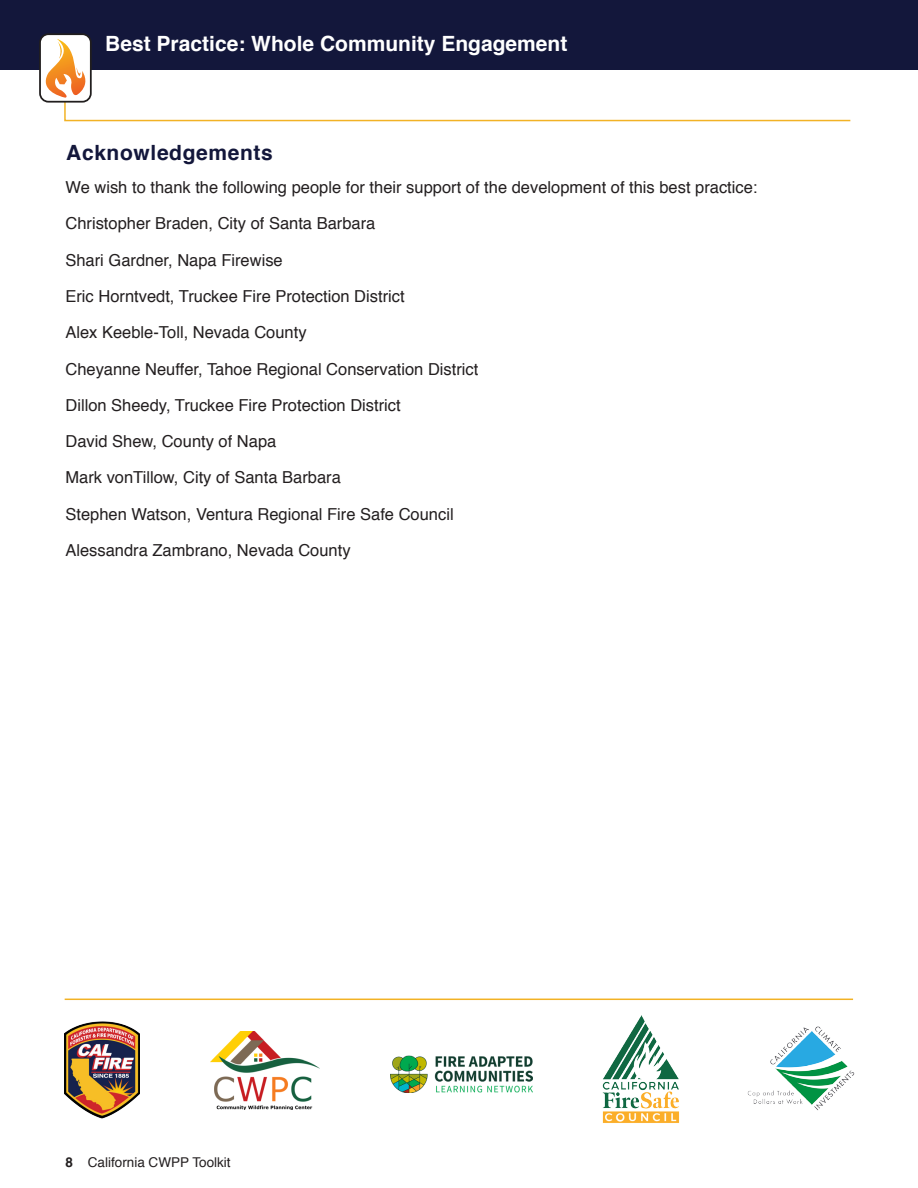
<style>
.page{position:relative;width:918px;height:1188px;background:#fff}
.page>*{position:absolute;margin:0;border:0;box-sizing:border-box;transform-origin:0 0}
.t1{font:700 21px "Helvetica";color:#fff}
.t2{font:700 21px "Helvetica";letter-spacing:.03em;color:#13173b}
.t3{font:16.5px "Helvetica";color:#231f20}
.t4{font:13.5px "Helvetica";color:#231f20}
.s1{font-weight:700}
</style>
<div class="page">
<div style="left:0;top:0;width:917px;height:65px;background:#13173b"></div>
<div style="left:40px;top:34px;width:51px;height:68px;background:#fff;border-radius:8px"></div>
<div style="left:39px;top:33px;width:53px;height:70px;border:2px solid #211e1e;border-radius:8px"></div>
<svg style="left:40px;top:39px;width:812px;height:83px"></svg>
<img style="left:65px;top:1022px;width:74px;height:96px">
<img style="left:211px;top:1031px;width:109px;height:79px">
<img style="left:390px;top:1055px;width:142px;height:38px">
<img style="left:602px;top:1015px;width:78px;height:108px">
<img style="left:747px;top:1026px;width:107px;height:85px">
<hr style="left:65px;top:999px;width:788px;height:1px;background:#f2b225">
<p class="t1" style="left:105px;top:35px;width:464px">Best Practice: Whole Community Engagement</p>
<p class="t2" style="left:66px;top:144px;width:208px">Acknowledgements</p>
<p class="t3" style="left:65px;top:180px;width:694px">We wish to thank the following people for their support of the development of this best practice:</p>
<p class="t3" style="left:65px;top:217px;width:311px">Christopher Braden, City of Santa Barbara</p>
<p class="t3" style="left:65px;top:253px;width:219px">Shari Gardner, Napa Firewise</p>
<p class="t3" style="left:65px;top:289px;width:341px">Eric Horntvedt, Truckee Fire Protection District</p>
<p class="t3" style="left:65px;top:326px;width:243px">Alex Keeble-Toll, Nevada County</p>
<p class="t3" style="left:65px;top:362px;width:415px">Cheyanne Neuffer, Tahoe Regional Conservation District</p>
<p class="t3" style="left:65px;top:398px;width:337px">Dillon Sheedy, Truckee Fire Protection District</p>
<p class="t3" style="left:65px;top:434px;width:212px">David Shew, County of Napa</p>
<p class="t3" style="left:65px;top:471px;width:277px">Mark vonTillow, City of Santa Barbara</p>
<p class="t3" style="left:65px;top:507px;width:390px">Stephen Watson, Ventura Regional Fire Safe Council</p>
<p class="t3" style="left:65px;top:543px;width:287px">Alessandra Zambrano, Nevada County</p>
<p class="t4" style="left:65px;top:1156px;width:167px"><span class="s1">8</span> California CWPP Toolkit</p>
</div>
